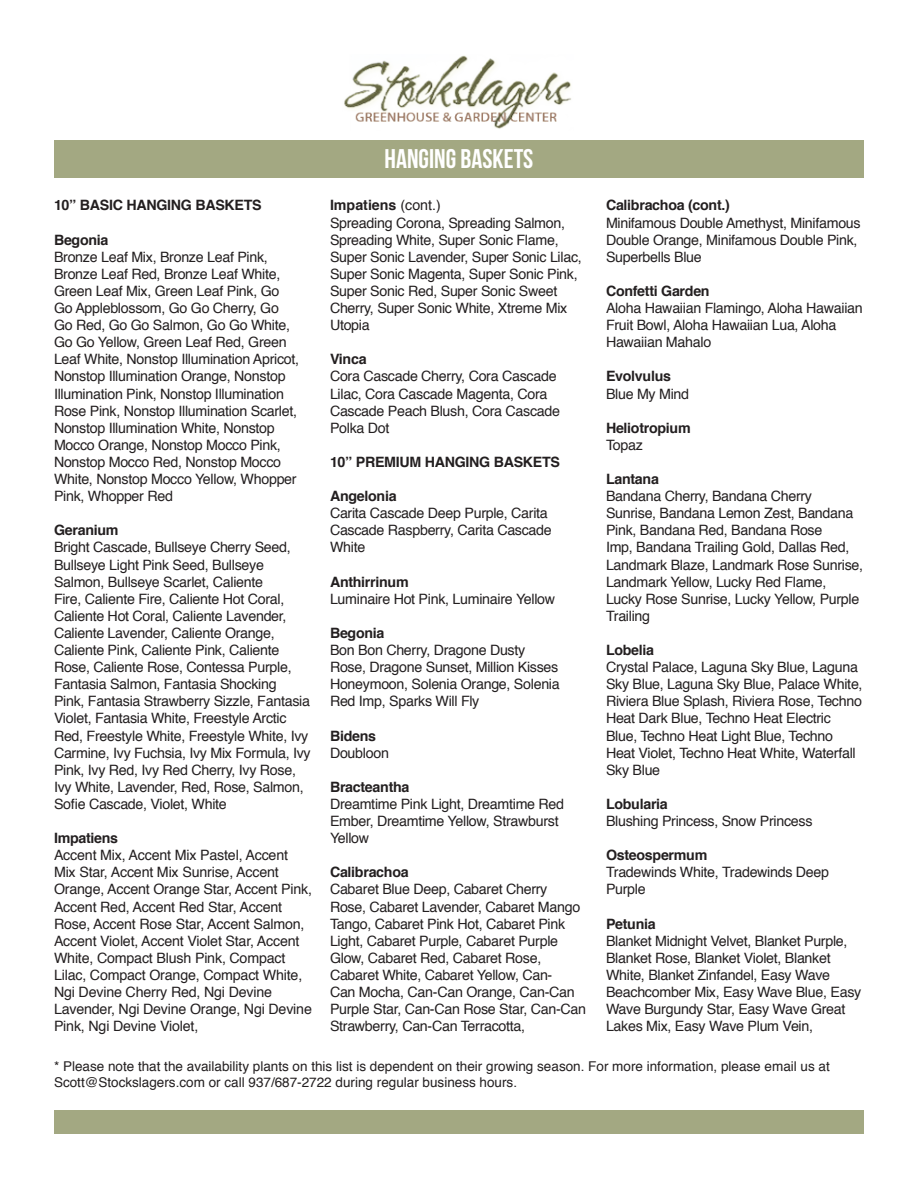
<style>
.page{position:relative;width:918px;height:1188px;background:#fff}
.page>*{position:absolute;margin:0;border:0;box-sizing:border-box;transform-origin:0 0}
.t1{font:27px "Bebas Neue";color:#fff}
.t2{font:14.25px/17.1px "Helvetica";letter-spacing:-.02em;color:#231f20}
.t3{font:700 14.25px "Helvetica";letter-spacing:-.02em;color:#231f20}
.t4{font:700 14.25px "Helvetica";color:#231f20}
.t5{font:13.5px/16.2px "Helvetica";color:#231f20}
.s1{font-weight:400}
</style>
<div class="page">
<img style="left:344px;top:55px;width:227px;height:74px">
<div style="left:54px;top:140px;width:810px;height:37px;background:#a3a882"></div>
<div style="left:54px;top:1111px;width:810px;height:23px;background:#a3a882"></div>
<p class="t3" style="left:54px;top:194px;width:209px">10” BASIC HANGING BASKETS</p>
<p class="t3" style="left:54px;top:228px;width:56px">Begonia</p>
<p class="t2" style="left:54px;top:249px;width:247px">Bronze Leaf Mix, Bronze Leaf Pink, Bronze Leaf Red, Bronze Leaf White, Green Leaf Mix, Green Leaf Pink, Go Go Appleblossom, Go Go Cherry, Go Go Red, Go Go Salmon, Go Go White, Go Go Yellow, Green Leaf Red, Green Leaf White, Nonstop Illumination Apricot, Nonstop Illumination Orange, Nonstop Illumination Pink, Nonstop Illumination Rose Pink, Nonstop Illumination Scarlet, Nonstop Illumination White, Nonstop Mocco Orange, Nonstop Mocco Pink, Nonstop Mocco Red, Nonstop Mocco White, Nonstop Mocco Yellow, Whopper Pink, Whopper Red</p>
<p class="t3" style="left:54px;top:519px;width:66px">Geranium</p>
<p class="t2" style="left:54px;top:539px;width:258px">Bright Cascade, Bullseye Cherry Seed, Bullseye Light Pink Seed, Bullseye Salmon, Bullseye Scarlet, Caliente<br>Fire, Caliente Fire, Caliente Hot Coral, Caliente Hot Coral, Caliente Lavender, Caliente Lavender, Caliente Orange, Caliente Pink, Caliente Pink, Caliente Rose, Caliente Rose, Contessa Purple, Fantasia Salmon, Fantasia Shocking Pink, Fantasia Strawberry Sizzle, Fantasia Violet, Fantasia White, Freestyle Arctic Red, Freestyle White, Freestyle White, Ivy Carmine, Ivy Fuchsia, Ivy Mix Formula, Ivy Pink, Ivy Red, Ivy Red Cherry, Ivy Rose, Ivy White, Lavender, Red, Rose, Salmon, Sofie Cascade, Violet, White</p>
<p class="t3" style="left:54px;top:827px;width:66px">Impatiens</p>
<p class="t2" style="left:54px;top:847px;width:260px">Accent Mix, Accent Mix Pastel, Accent Mix Star, Accent Mix Sunrise, Accent Orange, Accent Orange Star, Accent Pink, Accent Red, Accent Red Star, Accent Rose, Accent Rose Star, Accent Salmon, Accent Violet, Accent Violet Star, Accent White, Compact Blush Pink, Compact Lilac, Compact Orange, Compact White, Ngi Devine Cherry Red, Ngi Devine Lavender, Ngi Devine Orange, Ngi Devine Pink, Ngi Devine Violet,</p>
<p class="t1" style="left:385px;top:144px;width:150px">HANGING BASKETS</p>
<p class="t4" style="left:330px;top:194px;width:112px">Impatiens <span class="s1">(cont.)</span></p>
<p class="t2" style="left:330px;top:214px;width:253px">Spreading Corona, Spreading Salmon, Spreading White, Super Sonic Flame, Super Sonic Lavender, Super Sonic Lilac, Super Sonic Magenta, Super Sonic Pink, Super Sonic Red, Super Sonic Sweet Cherry, Super Sonic White, Xtreme Mix Utopia</p>
<p class="t3" style="left:330px;top:348px;width:38px">Vinca</p>
<p class="t2" style="left:330px;top:368px;width:232px">Cora Cascade Cherry, Cora Cascade<br>Lilac, Cora Cascade Magenta, Cora<br>Cascade Peach Blush, Cora Cascade<br>Polka Dot</p>
<p class="t3" style="left:330px;top:450px;width:232px">10” PREMIUM HANGING BASKETS</p>
<p class="t3" style="left:330px;top:485px;width:68px">Angelonia</p>
<p class="t2" style="left:330px;top:505px;width:223px">Carita Cascade Deep Purple, Carita<br>Cascade Raspberry, Carita Cascade<br>White</p>
<p class="t3" style="left:330px;top:570px;width:80px">Anthirrinum</p>
<p class="t2" style="left:330px;top:591px;width:227px">Luminaire Hot Pink, Luminaire Yellow</p>
<p class="t3" style="left:330px;top:621px;width:56px">Begonia</p>
<p class="t2" style="left:330px;top:642px;width:231px">Bon Bon Cherry, Dragone Dusty<br>Rose, Dragone Sunset, Million Kisses<br>Honeymoon, Solenia Orange, Solenia<br>Red Imp, Sparks Will Fly</p>
<p class="t3" style="left:330px;top:724px;width:48px">Bidens</p>
<p class="t2" style="left:330px;top:745px;width:60px">Doubloon</p>
<p class="t3" style="left:330px;top:775px;width:81px">Bracteantha</p>
<p class="t2" style="left:330px;top:796px;width:236px">Dreamtime Pink Light, Dreamtime Red<br>Ember, Dreamtime Yellow, Strawburst<br>Yellow</p>
<p class="t3" style="left:330px;top:861px;width:80px">Calibrachoa</p>
<p class="t2" style="left:330px;top:881px;width:258px">Cabaret Blue Deep, Cabaret Cherry Rose, Cabaret Lavender, Cabaret Mango Tango, Cabaret Pink Hot, Cabaret Pink Light, Cabaret Purple, Cabaret Purple Glow, Cabaret Red, Cabaret Rose, Cabaret White, Cabaret Yellow, Can-<br>Can Mocha, Can-Can Orange, Can-Can Purple Star, Can-Can Rose Star, Can-Can Strawberry, Can-Can Terracotta,</p>
<p class="t3" style="left:606px;top:194px;width:125px">Calibrachoa (cont.)</p>
<p class="t2" style="left:606px;top:214px;width:256px">Minifamous Double Amethyst, Minifamous<br>Double Orange, Minifamous Double Pink,<br>Superbells Blue</p>
<p class="t3" style="left:606px;top:279px;width:105px">Confetti Garden</p>
<p class="t2" style="left:606px;top:300px;width:258px">Aloha Hawaiian Flamingo, Aloha Hawaiian<br>Fruit Bowl, Aloha Hawaiian Lua, Aloha<br>Hawaiian Mahalo</p>
<p class="t3" style="left:606px;top:365px;width:67px">Evolvulus</p>
<p class="t2" style="left:606px;top:385px;width:85px">Blue My Mind</p>
<p class="t3" style="left:606px;top:416px;width:86px">Heliotropium</p>
<p class="t2" style="left:606px;top:437px;width:38px">Topaz</p>
<p class="t3" style="left:606px;top:468px;width:54px">Lantana</p>
<p class="t2" style="left:606px;top:488px;width:259px">Bandana Cherry, Bandana Cherry Sunrise, Bandana Lemon Zest, Bandana Pink, Bandana Red, Bandana Rose<br>Imp, Bandana Trailing Gold, Dallas Red, Landmark Blaze, Landmark Rose Sunrise, Landmark Yellow, Lucky Red Flame, Lucky Rose Sunrise, Lucky Yellow, Purple Trailing</p>
<p class="t3" style="left:606px;top:639px;width:50px">Lobelia</p>
<p class="t2" style="left:606px;top:659px;width:258px">Crystal Palace, Laguna Sky Blue, Laguna Sky Blue, Laguna Sky Blue, Palace White, Riviera Blue Splash, Riviera Rose, Techno Heat Dark Blue, Techno Heat Electric Blue, Techno Heat Light Blue, Techno Heat Violet, Techno Heat White, Waterfall Sky Blue</p>
<p class="t3" style="left:606px;top:792px;width:63px">Lobularia</p>
<p class="t2" style="left:606px;top:813px;width:208px">Blushing Princess, Snow Princess</p>
<p class="t3" style="left:606px;top:844px;width:103px">Osteospermum</p>
<p class="t2" style="left:606px;top:864px;width:225px">Tradewinds White, Tradewinds Deep<br>Purple</p>
<p class="t3" style="left:606px;top:912px;width:51px">Petunia</p>
<p class="t2" style="left:606px;top:933px;width:257px">Blanket Midnight Velvet, Blanket Purple, Blanket Rose, Blanket Violet, Blanket White, Blanket Zinfandel, Easy Wave Beachcomber Mix, Easy Wave Blue, Easy Wave Burgundy Star, Easy Wave Great Lakes Mix, Easy Wave Plum Vein,</p>
<p class="t5" style="left:54px;top:1059px;width:777px">* Please note that the availability plants on this list is dependent on their growing season. For more information, please email us at<br>Scott@Stockslagers.com or call 937/687-2722 during regular business hours.</p>
</div>
